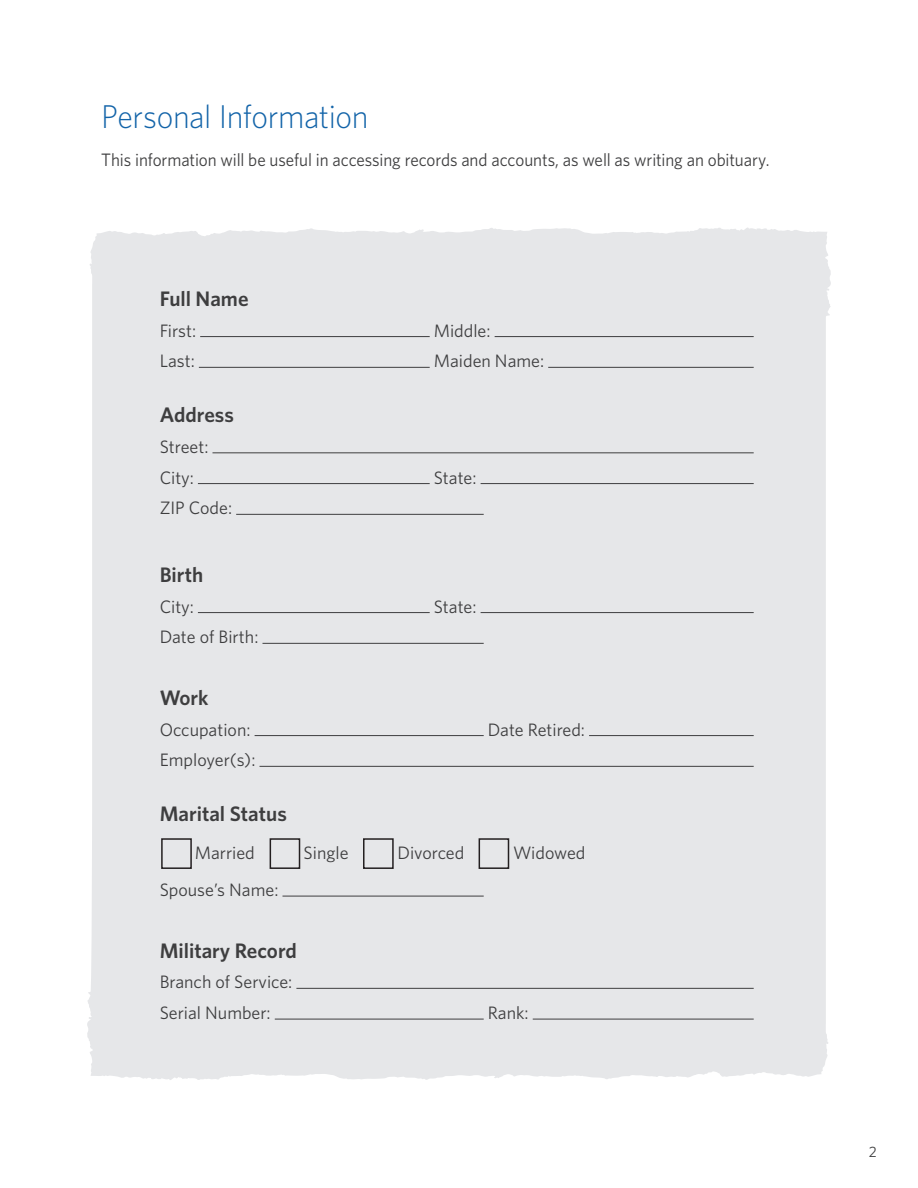
<style>
.page{position:relative;width:918px;height:1188px;background:#fff}
.page>*{position:absolute;margin:0;border:0;box-sizing:border-box;transform-origin:0 0}
._1_Section_Header{font:300 33px "Whitney";letter-spacing:-.015em;color:#1364a9}
._1_Subhead{font:600 21px "Whitney";color:#3e3e3f}
._1_Body_Text_left{font:18px "Whitney";color:#3e3e3f}
._1_Body_Text_left-2{font:18px "Whitney";color:#3e3e3f;scale:.95 1}
._1_Body_Text_left-3{font:15px "Whitney";color:#3e3e3f}
</style>
<div class="page">
<div style="left:87px;top:227px;width:744px;height:853px;background:#e6e7e9"></div>
<hr style="left:200px;top:336px;width:230px;height:1px;background:#3e3e3f">
<hr style="left:495px;top:336px;width:259px;height:1px;background:#3e3e3f">
<hr style="left:199px;top:367px;width:231px;height:1px;background:#3e3e3f">
<hr style="left:548px;top:367px;width:206px;height:1px;background:#3e3e3f">
<hr style="left:212px;top:453px;width:542px;height:1px;background:#3e3e3f">
<hr style="left:198px;top:483px;width:232px;height:1px;background:#3e3e3f">
<hr style="left:481px;top:483px;width:273px;height:1px;background:#3e3e3f">
<hr style="left:236px;top:514px;width:248px;height:1px;background:#3e3e3f">
<hr style="left:198px;top:612px;width:232px;height:1px;background:#3e3e3f">
<hr style="left:481px;top:612px;width:273px;height:1px;background:#3e3e3f">
<hr style="left:263px;top:643px;width:221px;height:1px;background:#3e3e3f">
<hr style="left:255px;top:735px;width:229px;height:1px;background:#3e3e3f">
<hr style="left:589px;top:735px;width:165px;height:1px;background:#3e3e3f">
<hr style="left:260px;top:766px;width:494px;height:1px;background:#3e3e3f">
<hr style="left:282px;top:896px;width:202px;height:1px;background:#3e3e3f">
<hr style="left:296px;top:988px;width:458px;height:1px;background:#3e3e3f">
<hr style="left:275px;top:1019px;width:209px;height:1px;background:#3e3e3f">
<hr style="left:533px;top:1019px;width:221px;height:1px;background:#3e3e3f">
<div style="left:161px;top:838px;width:31px;height:31px;border:2px solid #231f20"></div>
<div style="left:270px;top:838px;width:30px;height:31px;border:2px solid #231f20"></div>
<div style="left:363px;top:838px;width:31px;height:31px;border:2px solid #231f20"></div>
<div style="left:479px;top:838px;width:30px;height:31px;border:2px solid #231f20"></div>
<p class="_1_Section_Header" style="left:101px;top:94px;width:269px">Personal Information</p>
<p class="_1_Body_Text_left-2" style="left:101px;top:148px;width:705px">This information will be useful in accessing records and accounts, as well as writing an obituary.</p>
<p class="_1_Subhead" style="left:160px;top:285px;width:90px">Full Name</p>
<p class="_1_Body_Text_left" style="left:160px;top:318px;width:38px">First:</p>
<p class="_1_Body_Text_left" style="left:434px;top:318px;width:58px">Middle:</p>
<p class="_1_Body_Text_left" style="left:160px;top:349px;width:37px">Last:</p>
<p class="_1_Body_Text_left" style="left:434px;top:349px;width:112px">Maiden Name:</p>
<p class="_1_Subhead" style="left:160px;top:401px;width:76px">Address</p>
<p class="_1_Body_Text_left" style="left:160px;top:435px;width:50px">Street:</p>
<p class="_1_Body_Text_left" style="left:160px;top:465px;width:36px">City:</p>
<p class="_1_Body_Text_left" style="left:434px;top:465px;width:44px">State:</p>
<p class="_1_Body_Text_left" style="left:160px;top:496px;width:74px">ZIP Code:</p>
<p class="_1_Subhead" style="left:160px;top:561px;width:45px">Birth</p>
<p class="_1_Body_Text_left" style="left:160px;top:594px;width:36px">City:</p>
<p class="_1_Body_Text_left" style="left:434px;top:594px;width:44px">State:</p>
<p class="_1_Body_Text_left" style="left:160px;top:625px;width:100px">Date of Birth:</p>
<p class="_1_Subhead" style="left:160px;top:684px;width:50px">Work</p>
<p class="_1_Body_Text_left" style="left:160px;top:717px;width:92px">Occupation:</p>
<p class="_1_Body_Text_left" style="left:488px;top:717px;width:99px">Date Retired:</p>
<p class="_1_Body_Text_left" style="left:160px;top:748px;width:97px">Employer(s):</p>
<p class="_1_Subhead" style="left:160px;top:800px;width:129px">Marital Status</p>
<p class="_1_Body_Text_left" style="left:195px;top:840px;width:62px">Married</p>
<p class="_1_Body_Text_left" style="left:304px;top:840px;width:46px">Single</p>
<p class="_1_Body_Text_left" style="left:397px;top:840px;width:68px">Divorced</p>
<p class="_1_Body_Text_left" style="left:513px;top:840px;width:74px">Widowed</p>
<p class="_1_Body_Text_left" style="left:160px;top:878px;width:120px">Spouse’s Name:</p>
<p class="_1_Subhead" style="left:160px;top:936px;width:139px">Military Record</p>
<p class="_1_Body_Text_left" style="left:160px;top:970px;width:134px">Branch of Service:</p>
<p class="_1_Body_Text_left" style="left:160px;top:1001px;width:113px">Serial Number:</p>
<p class="_1_Body_Text_left" style="left:488px;top:1001px;width:42px">Rank:</p>
<p class="_1_Body_Text_left-3" style="left:869px;top:1142px;width:10px">2</p>
</div>
